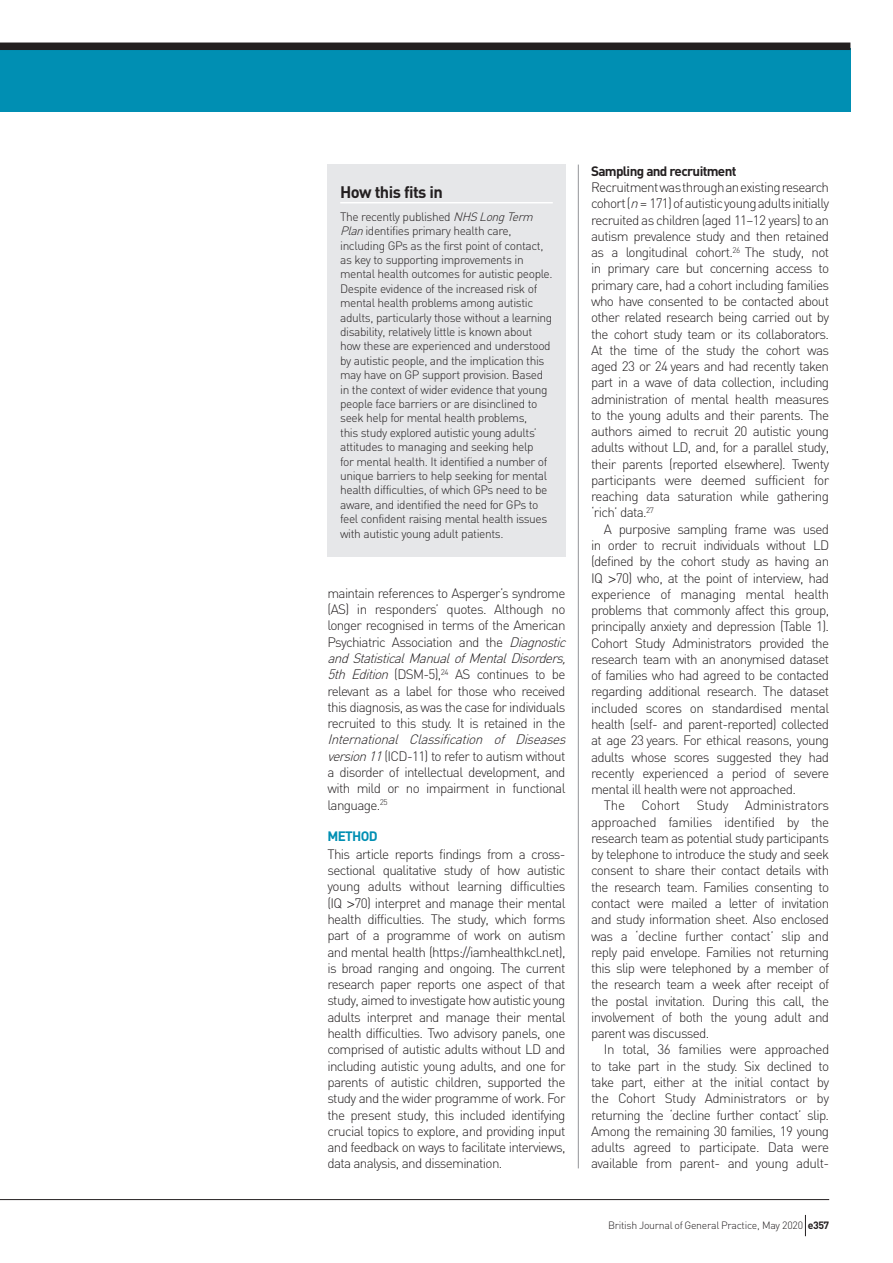
<style>
.page{position:relative;width:893px;height:1263px;background:#fff}
.page>*{position:absolute;margin:0;border:0;box-sizing:border-box;transform-origin:0 0}
.t1{font:700 16.5px "DIN";letter-spacing:-.035em;color:#231f20}
.t2{font:300 13.5px/16.2px "DIN";letter-spacing:-.05em;color:#231f20;text-align:justify}
.t3{font:700 13.5px "DIN";letter-spacing:-.05em;color:#231f20}
.t4{font:700 13.5px "DIN";letter-spacing:-.05em;color:#008fb3}
.t5{font:300 12px/14.4px "DIN";letter-spacing:-.035em;color:#231f20}
.t6{font:300 10.5px "DIN";letter-spacing:-.025em;color:#231f20}
.s1{font-style:italic}
.s2{font-family:"Helvetica"}
.s3{font-weight:700}
</style>
<div class="page">
<div style="left:0;top:48px;width:850px;height:63px;background:#008fb3"></div>
<div style="left:0;top:43px;width:850px;height:7px;background:#231f20"></div>
<hr style="left:578px;top:165px;width:1px;height:1003px;background:#939598">
<div style="left:327px;top:165px;width:239px;height:392px;background:#e6e7e9"></div>
<hr style="left:340px;top:202px;width:213px;height:1px;background:#fff">
<hr style="left:0;top:1199px;width:829px;height:1px;background:#231f20">
<svg style="left:805px;top:1215px;width:1px;height:21px"></svg>
<p class="t1" style="left:340px;top:181px;width:104px">How this fits in</p>
<p class="t5" style="left:340px;top:209px;width:214px">The recently published <span class="s1">NHSLongTerm Plan</span>identifies primary health care, including GPs as the first point of contact, as key to supporting improvements in mental health outcomes for autistic people.<br>Despite evidence of the increased risk of mental health problems among autistic adults, particularly those without a learning disability, relatively little is known about how these are experienced and understood by autistic people, and the implication this may have on GP support provision. Based in the context of wider evidence that young people face barriers or are disinclined to seek help for mental health problems,<br>this study explored autistic young adults’ attitudes to managing and seeking help<br>for mental health. It identified a number of unique barriers to help seeking for mental health difficulties, of which GPs need to be aware, and identified the need for GPs to feel confident raising mental health issues with autistic young adult patients.</p>
<p class="t2" style="left:327px;top:584px;width:244px;text-align:left">maintain references to Asperger’s syndrome (AS) in responders’ quotes. Although no longer recognised in terms of the American Psychiatric Association and the <span class="s1">Diagnostic andStatisticalManualofMentalDisorders, 5th Edition</span> (DSM-5),<sup>24</sup> AS continues to be relevant as a label for those who received this diagnosis, as was the case for individuals recruited to this study. It is retained in the</p>
<p class="t2" style="left:327px;top:731px;width:244px;text-align:left"><span class="s1">International Classification of Diseases version11</span>(ICD-11) to refer to autism without a disorder of intellectual development, and with mild or no impairment in functional language.<sup>25</sup></p>
<p class="t4" style="left:327px;top:827px;width:52px">METHOD</p>
<p class="t2" style="left:327px;top:846px;width:240px">This article reports findings from a cross&shy;sectional qualitative study of how autistic young adults without learning difficulties (IQ <span class="s2">&gt;</span>70) interpret and manage their mental health difficulties. The study, which forms part of a programme of work on autism and mental health (https://iamhealthkcl.net), is broad ranging and ongoing. The current research paper reports one aspect of that study, aimed to investigate how autistic young adults interpret and manage their mental health difficulties. Two advisory panels, one comprised of autistic adults without LD and including autistic young adults, and one for parents of autistic children, supported the study and the wider programme of work. For the present study, this included identifying crucial topics to explore, and providing input and feedback on ways to facilitate interviews, data analysis, and dissemination.</p>
<p class="t3" style="left:591px;top:162px;width:147px">Sampling and recruitment</p>
<p class="t2" style="left:591px;top:179px;width:240px">Recruitment was through an existing research cohort (<span class="s1">n</span>= 171) of autistic young adults initially recruited as children (aged 11–12 years) to an autism prevalence study and then retained as a longitudinal cohort.<sup>26</sup> The study, not in primary care but concerning access to primary care, had a cohort including families who have consented to be contacted about other related research being carried out by the cohort study team or its collaborators.<br>At the time of the study the cohort was aged 23 or 24 years and had recently taken part in a wave of data collection, including administration of mental health measures to the young adults and their parents. The authors aimed to recruit 20 autistic young adults without LD, and, for a parallel study, their parents (reported elsewhere). Twenty participants were deemed sufficient for reaching data saturation while gathering ‘rich’ data.<sup>27</sup></p>
<p class="t2" style="left:591px;top:521px;width:240px;text-indent:13px">A purposive sampling frame was used in order to recruit individuals without LD (defined by the cohort study as having an IQ <span class="s2">&gt;</span>70) who, at the point of interview, had experience of managing mental health problems that commonly affect this group, principally anxiety and depression (Table 1).<br>Cohort Study Administrators provided the research team with an anonymised dataset of families who had agreed to be contacted regarding additional research. The dataset included scores on standardised mental health (self- and parent-reported) collected at age 23 years. For ethical reasons, young adults whose scores suggested they had recently experienced a period of severe mental ill health were not approached.</p>
<p class="t2" style="left:591px;top:797px;width:240px;text-indent:13px">The Cohort Study Administrators approached families identified by the research team as potential study participants by telephone to introduce the study and seek consent to share their contact details with the research team. Families consenting to contact were mailed a letter of invitation and study information sheet. Also enclosed was a ‘decline further contact’ slip and reply paid envelope. Families not returning this slip were telephoned by a member of the research team a week after receipt of the postal invitation. During this call, the involvement of both the young adult and parent was discussed.</p>
<p class="t2" style="left:591px;top:1041px;width:240px;text-indent:13px">In total, 36 families were approached to take part in the study. Six declined to take part, either at the initial contact by the Cohort Study Administrators or by returning the ‘decline further contact’ slip.<br>Among the remaining 30 families, 19 young adults agreed to participate. Data were available from parent- and young adult-</p>
<p class="t6" style="left:608px;top:1219px;width:223px">British Journal of General Practice, May 2020 <span class="s3">e357</span></p>
</div>
